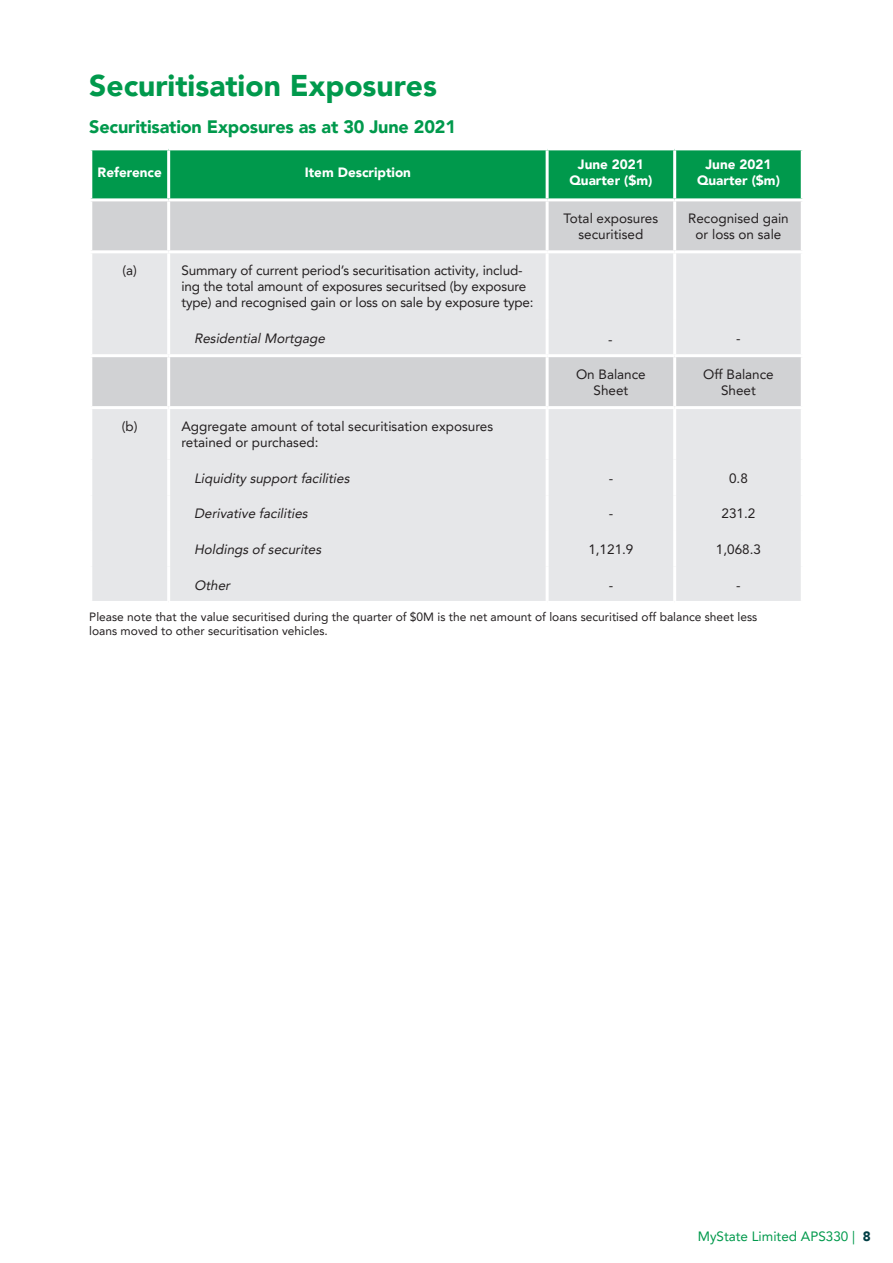
<style>
.page{position:relative;width:893px;height:1263px;background:#fff}
.page>*{position:absolute;margin:0;border:0;box-sizing:border-box;transform-origin:0 0}
.SubSubHeading{font:900 30px "Avenir LT Pro";color:#00994c}
.SubSubHeading-2{font:900 18px "Avenir LT Pro";letter-spacing:-.01em;color:#00994c}
.t1{font:13.5px/16.2px "Avenir LT Pro";letter-spacing:-.01em;color:#231f20;text-align:center}
.Table_Indeed{font:italic 13.5px "Avenir LT Pro";color:#231f20}
.t2{font:900 13.5px/16.2px "Avenir LT Pro";color:#fff;text-align:center}
.t3{font:13.5px "Avenir LT Pro";color:#00994c}
.t4{font:12px/14.4px "Avenir LT Pro";color:#231f20}
.s1{font-weight:900;color:#003e44}
</style>
<div class="page">
<div style="left:92px;top:150px;width:709px;height:48px;background:#00994c"></div>
<div style="left:92px;top:201px;width:709px;height:49px;background:#d1d2d4"></div>
<svg style="left:92px;top:253px;width:709px;height:348px;background:#e3e4e6"></svg>
<hr style="left:167px;top:150px;width:3px;height:48px;background:#fff">
<hr style="left:546px;top:150px;width:3px;height:48px;background:#fff">
<hr style="left:673px;top:150px;width:3px;height:48px;background:#fff">
<hr style="left:167px;top:201px;width:3px;height:49px;background:#fff">
<hr style="left:546px;top:201px;width:3px;height:49px;background:#fff">
<hr style="left:673px;top:201px;width:3px;height:49px;background:#fff">
<hr style="left:673px;top:253px;width:3px;height:67px;background:#fff">
<hr style="left:673px;top:320px;width:3px;height:34px;background:#fff">
<hr style="left:167px;top:357px;width:3px;height:49px;background:#fff">
<hr style="left:546px;top:357px;width:3px;height:49px;background:#fff">
<hr style="left:673px;top:357px;width:3px;height:49px;background:#fff">
<hr style="left:546px;top:253px;width:3px;height:67px;background:#fff">
<hr style="left:546px;top:320px;width:3px;height:34px;background:#fff">
<hr style="left:169px;top:354px;width:378px;height:3px;background:#fff">
<hr style="left:547px;top:354px;width:128px;height:3px;background:#fff">
<hr style="left:675px;top:354px;width:129px;height:3px;background:#fff">
<hr style="left:169px;top:406px;width:378px;height:3px;background:#fff">
<hr style="left:547px;top:406px;width:128px;height:3px;background:#fff">
<hr style="left:546px;top:409px;width:3px;height:50px;background:#fff">
<hr style="left:675px;top:406px;width:129px;height:3px;background:#fff">
<hr style="left:546px;top:459px;width:3px;height:36px;background:#fff">
<hr style="left:546px;top:495px;width:3px;height:36px;background:#fff">
<hr style="left:546px;top:531px;width:3px;height:36px;background:#fff">
<hr style="left:546px;top:567px;width:3px;height:34px;background:#fff">
<hr style="left:89px;top:354px;width:80px;height:3px;background:#fff">
<hr style="left:167px;top:253px;width:3px;height:67px;background:#fff">
<hr style="left:167px;top:320px;width:3px;height:34px;background:#fff">
<hr style="left:89px;top:406px;width:80px;height:3px;background:#fff">
<hr style="left:167px;top:409px;width:3px;height:50px;background:#fff">
<hr style="left:167px;top:459px;width:3px;height:36px;background:#fff">
<hr style="left:167px;top:495px;width:3px;height:36px;background:#fff">
<hr style="left:167px;top:531px;width:3px;height:36px;background:#fff">
<hr style="left:167px;top:567px;width:3px;height:34px;background:#fff">
<hr style="left:673px;top:409px;width:3px;height:50px;background:#fff">
<hr style="left:673px;top:459px;width:3px;height:36px;background:#fff">
<hr style="left:673px;top:495px;width:3px;height:36px;background:#fff">
<hr style="left:673px;top:531px;width:3px;height:36px;background:#fff">
<hr style="left:673px;top:567px;width:3px;height:34px;background:#fff">
<p class="SubSubHeading" style="left:89px;top:67px;width:349px">Securitisation Exposures</p>
<p class="SubSubHeading-2" style="left:89px;top:116px;width:368px">Securitisation Exposures as at 30 June 2021</p>
<p class="t2" style="left:98px;top:165px;width:66px">Reference</p>
<p class="t2" style="left:305px;top:165px;width:108px">Item Description</p>
<p class="t2" style="left:569px;top:156px;width:84px">June 2021<br>Quarter ($m)</p>
<p class="t2" style="left:697px;top:156px;width:84px">June 2021<br>Quarter ($m)</p>
<p class="t1" style="left:564px;top:210px;width:96px">Total exposures securitised</p>
<p class="t1" style="left:688px;top:210px;width:102px">Recognised gain</p>
<p class="t1" style="left:696px;top:226px;width:87px">or loss on sale</p>
<p class="t1" style="left:122px;top:262px;width:16px">(a)</p>
<p class="t1" style="left:181px;top:262px;width:354px;text-align:left">Summary of current period’s securitisation activity, includ&shy;ing the total amount of exposures securitsed (by exposure type) and recognised gain or loss on sale by exposure type:</p>
<p class="Table_Indeed" style="left:194px;top:330px;width:135px">Residential Mortgage</p>
<p class="t1" style="left:608px;top:331px;width:6px">-</p>
<p class="t1" style="left:736px;top:330px;width:6px">-</p>
<p class="t1" style="left:576px;top:366px;width:71px">On Balance<br>Sheet</p>
<p class="t1" style="left:703px;top:366px;width:72px">Off Balance<br>Sheet</p>
<p class="t1" style="left:122px;top:418px;width:17px">(b)</p>
<p class="t1" style="left:181px;top:418px;width:313px;text-align:left">Aggregate amount of total securitisation exposures retained or purchased:</p>
<p class="Table_Indeed" style="left:194px;top:469px;width:160px">Liquidity support facilities</p>
<p class="t1" style="left:609px;top:470px;width:6px">-</p>
<p class="t1" style="left:729px;top:470px;width:20px">0.8</p>
<p class="Table_Indeed" style="left:194px;top:505px;width:118px">Derivative facilities</p>
<p class="t1" style="left:609px;top:505px;width:6px">-</p>
<p class="t1" style="left:722px;top:505px;width:35px">231.2</p>
<p class="Table_Indeed" style="left:194px;top:541px;width:131px">Holdings of securites</p>
<p class="t1" style="left:588px;top:541px;width:47px">1,121.9</p>
<p class="t1" style="left:716px;top:541px;width:47px">1,068.3</p>
<p class="Table_Indeed" style="left:194px;top:577px;width:40px">Other</p>
<p class="t1" style="left:609px;top:577px;width:6px">-</p>
<p class="t1" style="left:736px;top:577px;width:6px">-</p>
<p class="t4" style="left:89px;top:609px;width:669px">Please note that the value securitised during the quarter of $0M is the net amount of loans securitised off balance sheet less loans moved to other securitisation vehicles.</p>
<p class="t3" style="left:698px;top:1228px;width:174px">MyState Limited APS330 | <span class="s1">8</span></p>
</div>
